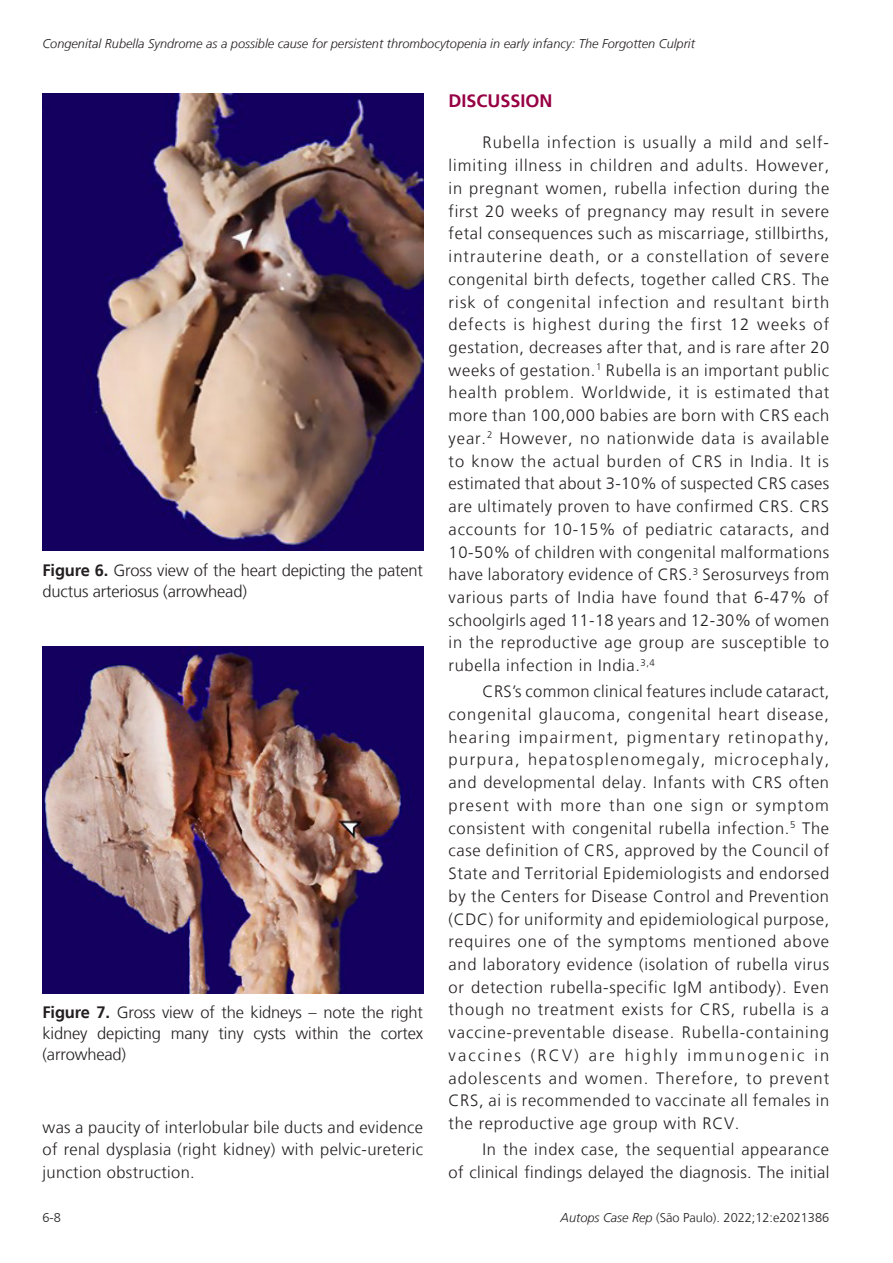
<style>
.page{position:relative;width:893px;height:1263px;background:#fff}
.page>*{position:absolute;margin:0;border:0;box-sizing:border-box;transform-origin:0 0}
.Heading1{font:700 18px "Frutiger LT";color:#970044}
.Paragraph{font:300 16.5px/22.6px "Frutiger LT";letter-spacing:.04em;color:#231f20;text-align:justify}
.FigureCaption{font:300 16.5px/21px "Frutiger LT";letter-spacing:-.01em;color:#231f20}
.Paragraph-2{font:300 16.5px/22.6px "Frutiger LT";letter-spacing:.015em;color:#231f20;text-align:right}
.t1{font:italic 300 12.75px "Frutiger LT";color:#231f20}
.t2{font:300 12.75px "Frutiger LT";color:#231f20}
.s1{font-weight:700}
.s2{font-style:italic}
</style>
<div class="page">
<img style="left:43px;top:94px;width:380px;height:456px">
<img style="left:43px;top:646px;width:380px;height:347px">
<p class="t1" style="left:43px;top:37px;width:654px">Congenital Rubella Syndrome as a possible cause for persistent thrombocytopenia in early infancy: The Forgotten Culprit</p>
<p class="FigureCaption" style="left:43px;top:560px;width:382px"><span class="s1">Figure 6.</span> Gross view of the heart depicting the patent ductus arteriosus (arrowhead)</p>
<p class="FigureCaption" style="left:43px;top:1002px;width:382px;text-align:justify"><span class="s1">Figure 7.</span> Gross view of the kidneys – note the right kidney depicting many tiny cysts within the cortex (arrowhead)</p>
<p class="Paragraph" style="left:43px;top:1116px;width:382px">was a paucity of interlobular bile ducts and evidence of renal dysplasia (right kidney) with pelvic-ureteric junction obstruction.</p>
<p class="Heading1" style="left:449px;top:90px;width:106px">DISCUSSION</p>
<p class="Paragraph" style="left:449px;top:132px;width:382px;text-indent:34px">Rubella infection is usually a mild and self&shy;limiting illness in children and adults. However, in pregnant women, rubella infection during the first 20 weeks of pregnancy may result in severe fetal consequences such as miscarriage, stillbirths, intrauterine death, or a constellation of severe congenital birth defects, together called CRS. The risk of congenital infection and resultant birth defects is highest during the first 12 weeks of gestation, decreases after that, and is rare after 20 weeks of gestation.<sup>1</sup> Rubella is an important public health problem. Worldwide, it is estimated that more than 100,000 babies are born with CRS each year.<sup>2</sup> However, no nationwide data is available to know the actual burden of CRS in India. It is estimated that about 3-10% of suspected CRS cases are ultimately proven to have confirmed CRS. CRS accounts for 10-15% of pediatric cataracts, and 10-50% of children with congenital malformations have laboratory evidence of CRS.<sup>3</sup> Serosurveys from various parts of India have found that 6-47% of schoolgirls aged 11-18 years and 12-30% of women in the reproductive age group are susceptible to rubella infection in India.<sup>3,4</sup></p>
<p class="Paragraph" style="left:449px;top:680px;width:382px;text-indent:34px">CRS’s common clinical features include cataract, congenital glaucoma, congenital heart disease, hearing impairment, pigmentary retinopathy, purpura, hepatosplenomegaly, microcephaly, and developmental delay. Infants with CRS often present with more than one sign or symptom consistent with congenital rubella infection.<sup>5</sup> The case definition of CRS, approved by the Council of State and Territorial Epidemiologists and endorsed by the Centers for Disease Control and Prevention (CDC) for uniformity and epidemiological purpose, requires one of the symptoms mentioned above and laboratory evidence (isolation of rubella virus or detection rubella-specific IgM antibody). Even though no treatment exists for CRS, rubella is a vaccine-preventable disease. Rubella-containing vaccines (RCV) are highly immunogenic in adolescents and women. Therefore, to prevent CRS, ai is recommended to vaccinate all females in the reproductive age group with RCV.</p>
<p class="Paragraph-2" style="left:449px;top:1138px;width:382px">In the index case, the sequential appearance<br>of clinical findings delayed the diagnosis. The initial</p>
<p class="t2" style="left:43px;top:1210px;width:20px">6-8</p>
<p class="t2" style="left:561px;top:1210px;width:270px"><span class="s2">Autops Case Rep</span> (São Paulo). 2022;12:e2021386</p>
</div>
